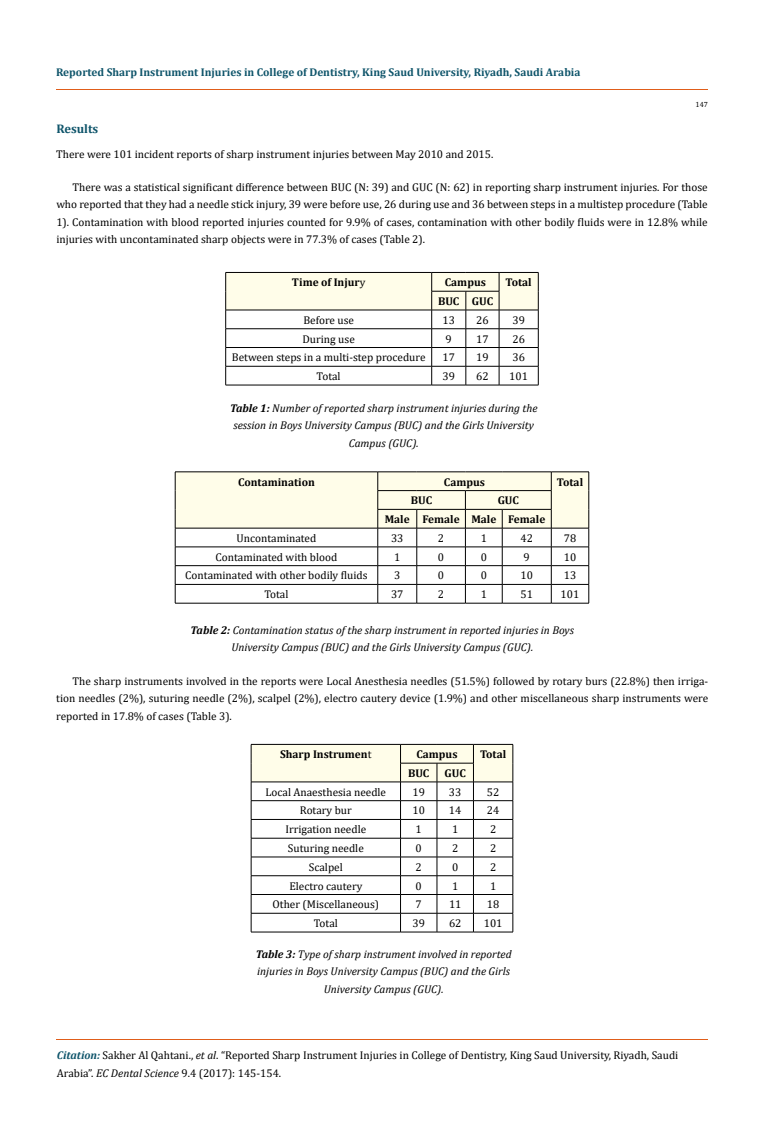
<style>
.page{position:relative;width:764px;height:1127px;background:#fff}
.page>*{position:absolute;margin:0;border:0;box-sizing:border-box;transform-origin:0 0}
.t1{font:700 12.5px "Cambria";color:#0e546a}
.t2{font:11.25px/17.5px "Cambria";color:#000;text-align:justify}
.t3{font:italic 11.25px/17.5px "Cambria";color:#000;text-align:center}
.t4{font:700 11.25px/18.8px "Cambria";color:#000}
.t5{font:700 11.25px "Cambria";color:#0e546a}
.t6{font:7.5px "Cambria";color:#000}
.s1{font-weight:400}
.s2{font-weight:700}
.s3{font-weight:700;font-style:italic;color:#0e546a}
.s4{font-style:italic}
</style>
<div class="page">
<hr style="left:56px;top:90px;width:652px;height:1px;background:#e05d1a">
<hr style="left:56px;top:1038px;width:652px;height:1px;background:#e05d1a">
<svg style="left:225px;top:272px;width:314px;height:113px"></svg>
<hr style="left:225px;top:385px;width:207px;height:1px;background:#000">
<hr style="left:432px;top:385px;width:34px;height:1px;background:#000">
<hr style="left:466px;top:385px;width:33px;height:1px;background:#000">
<hr style="left:499px;top:385px;width:39px;height:1px;background:#000">
<hr style="left:175px;top:471px;width:203px;height:1px;background:#000">
<hr style="left:378px;top:471px;width:39px;height:1px;background:#000">
<hr style="left:417px;top:471px;width:48px;height:1px;background:#000">
<hr style="left:465px;top:471px;width:37px;height:1px;background:#000">
<hr style="left:502px;top:471px;width:49px;height:1px;background:#000">
<hr style="left:551px;top:471px;width:38px;height:1px;background:#000">
<svg style="left:175px;top:472px;width:414px;height:131px"></svg>
<hr style="left:175px;top:603px;width:203px;height:1px;background:#000">
<hr style="left:378px;top:603px;width:39px;height:1px;background:#000">
<hr style="left:417px;top:603px;width:48px;height:1px;background:#000">
<hr style="left:465px;top:603px;width:37px;height:1px;background:#000">
<hr style="left:502px;top:603px;width:49px;height:1px;background:#000">
<hr style="left:551px;top:603px;width:38px;height:1px;background:#000">
<svg style="left:251px;top:744px;width:262px;height:187px"></svg>
<hr style="left:251px;top:931px;width:149px;height:1px;background:#000">
<hr style="left:400px;top:931px;width:37px;height:1px;background:#000">
<hr style="left:437px;top:931px;width:36px;height:1px;background:#000">
<hr style="left:473px;top:931px;width:40px;height:1px;background:#000">
<p class="t5" style="left:56px;top:64px;width:526px">Reported Sharp Instrument Injuries in College of Dentistry, King Saud University, Riyadh, Saudi Arabia</p>
<p class="t6" style="left:695px;top:100px;width:14px">147</p>
<p class="t1" style="left:56px;top:119px;width:44px">Results</p>
<p class="t2" style="left:56px;top:145px;width:439px">There were 101 incident reports of sharp instrument injuries between May 2010 and 2015.</p>
<p class="t2" style="left:56px;top:178px;width:653px;text-indent:16px">There was a statistical significant difference between BUC (N: 39) and GUC (N: 62) in reporting sharp instrument injuries. For those who reported that they had a needle stick injury, 39 were before use, 26 during use and 36 between steps in a multistep procedure (Table 1). Contamination with blood reported injuries counted for 9.9% of cases, contamination with other bodily fluids were in 12.8% while injuries with uncontaminated sharp objects were in 77.3% of cases (Table 2).</p>
<p class="t4" style="left:292px;top:272px;width:75px">Time of Injur<span class="s1">y</span></p>
<p class="t4" style="left:445px;top:272px;width:43px">Campus</p>
<p class="t4" style="left:505px;top:272px;width:28px">Total</p>
<p class="t4" style="left:438px;top:291px;width:57px">BUC GUC</p>
<p class="t2" style="left:303px;top:311px;width:52px">Before use</p>
<p class="t2" style="left:442px;top:311px;width:14px">13</p>
<p class="t2" style="left:476px;top:311px;width:14px">26</p>
<p class="t2" style="left:512px;top:311px;width:14px">39</p>
<p class="t2" style="left:302px;top:330px;width:54px">During use</p>
<p class="t2" style="left:445px;top:330px;width:8px">9</p>
<p class="t2" style="left:476px;top:330px;width:14px">17</p>
<p class="t2" style="left:512px;top:330px;width:14px">26</p>
<p class="t2" style="left:232px;top:348px;width:195px">Between steps in a multi-step procedure</p>
<p class="t2" style="left:442px;top:348px;width:14px">17</p>
<p class="t2" style="left:476px;top:348px;width:14px">19</p>
<p class="t2" style="left:512px;top:348px;width:14px">36</p>
<p class="t2" style="left:317px;top:367px;width:26px">Total</p>
<p class="t2" style="left:442px;top:367px;width:14px">39</p>
<p class="t2" style="left:476px;top:367px;width:14px">62</p>
<p class="t2" style="left:509px;top:367px;width:20px">101</p>
<p class="t3" style="left:230px;top:399px;width:309px"><span class="s2">Table 1:</span> Number of reported sharp instrument injuries during the session in Boys University Campus (BUC) and the Girls University<br>Campus (GUC).</p>
<p class="t4" style="left:238px;top:472px;width:78px">Contamination</p>
<p class="t4" style="left:444px;top:472px;width:43px">Campus</p>
<p class="t4" style="left:557px;top:472px;width:28px">Total</p>
<p class="t4" style="left:411px;top:490px;width:23px">BUC</p>
<p class="t4" style="left:385px;top:490px;width:162px;text-indent:113px">GUC<br>Male Female Male Female</p>
<p class="t2" style="left:237px;top:529px;width:81px">Uncontaminated</p>
<p class="t2" style="left:391px;top:529px;width:14px">33</p>
<p class="t2" style="left:438px;top:529px;width:8px">2</p>
<p class="t2" style="left:481px;top:529px;width:8px">1</p>
<p class="t2" style="left:520px;top:529px;width:14px">42</p>
<p class="t2" style="left:564px;top:529px;width:14px">78</p>
<p class="t2" style="left:216px;top:548px;width:123px">Contaminated with blood</p>
<p class="t2" style="left:394px;top:548px;width:8px">1</p>
<p class="t2" style="left:438px;top:548px;width:8px">0</p>
<p class="t2" style="left:481px;top:548px;width:8px">0</p>
<p class="t2" style="left:523px;top:548px;width:8px">9</p>
<p class="t2" style="left:564px;top:548px;width:14px">10</p>
<p class="t2" style="left:185px;top:566px;width:184px">Contaminated with other bodily fluids</p>
<p class="t2" style="left:394px;top:566px;width:8px">3</p>
<p class="t2" style="left:438px;top:566px;width:8px">0</p>
<p class="t2" style="left:481px;top:566px;width:8px">0</p>
<p class="t2" style="left:520px;top:566px;width:14px">10</p>
<p class="t2" style="left:564px;top:566px;width:14px">13</p>
<p class="t2" style="left:264px;top:585px;width:26px">Total</p>
<p class="t2" style="left:391px;top:585px;width:14px">37</p>
<p class="t2" style="left:438px;top:585px;width:8px">2</p>
<p class="t2" style="left:481px;top:585px;width:8px">1</p>
<p class="t2" style="left:520px;top:585px;width:14px">51</p>
<p class="t2" style="left:560px;top:585px;width:20px">101</p>
<p class="t3" style="left:191px;top:620px;width:385px"><span class="s2">Table 2:</span> Contamination status of the sharp instrument in reported injuries in Boys<br>University Campus (BUC) and the Girls University Campus (GUC).</p>
<p class="t2" style="left:56px;top:672px;width:653px;text-indent:16px">The sharp instruments involved in the reports were Local Anesthesia needles (51.5%) followed by rotary burs (22.8%) then irriga&shy;tion needles (2%), suturing needle (2%), scalpel (2%), electro cautery device (1.9%) and other miscellaneous sharp instruments were reported in 17.8% of cases (Table 3).</p>
<p class="t4" style="left:280px;top:744px;width:93px">Sharp Instrumen<span class="s1">t</span></p>
<p class="t4" style="left:416px;top:744px;width:43px">Campus</p>
<p class="t4" style="left:480px;top:744px;width:28px">Total</p>
<p class="t4" style="left:408px;top:763px;width:23px">BUC</p>
<p class="t4" style="left:444px;top:763px;width:23px">GUC</p>
<p class="t2" style="left:265px;top:783px;width:122px">Local Anaesthesia needle</p>
<p class="t2" style="left:412px;top:783px;width:14px">19</p>
<p class="t2" style="left:449px;top:783px;width:14px">33</p>
<p class="t2" style="left:487px;top:783px;width:14px">52</p>
<p class="t2" style="left:300px;top:801px;width:53px">Rotary bur</p>
<p class="t2" style="left:412px;top:801px;width:14px">10</p>
<p class="t2" style="left:449px;top:801px;width:14px">14</p>
<p class="t2" style="left:487px;top:801px;width:14px">24</p>
<p class="t2" style="left:285px;top:820px;width:82px">Irrigation needle</p>
<p class="t2" style="left:416px;top:820px;width:8px">1</p>
<p class="t2" style="left:452px;top:820px;width:8px">1</p>
<p class="t2" style="left:490px;top:820px;width:8px">2</p>
<p class="t2" style="left:288px;top:839px;width:77px">Suturing needle</p>
<p class="t2" style="left:416px;top:839px;width:8px">0</p>
<p class="t2" style="left:452px;top:839px;width:8px">2</p>
<p class="t2" style="left:490px;top:839px;width:8px">2</p>
<p class="t2" style="left:309px;top:858px;width:35px">Scalpel</p>
<p class="t2" style="left:416px;top:858px;width:8px">2</p>
<p class="t2" style="left:452px;top:858px;width:8px">0</p>
<p class="t2" style="left:490px;top:858px;width:8px">2</p>
<p class="t2" style="left:289px;top:876px;width:74px">Electro cautery</p>
<p class="t2" style="left:416px;top:876px;width:8px">0</p>
<p class="t2" style="left:452px;top:876px;width:8px">1</p>
<p class="t2" style="left:490px;top:876px;width:8px">1</p>
<p class="t2" style="left:272px;top:895px;width:108px">Other (Miscellaneous)</p>
<p class="t2" style="left:416px;top:895px;width:8px">7</p>
<p class="t2" style="left:449px;top:895px;width:14px">11</p>
<p class="t2" style="left:487px;top:895px;width:14px">18</p>
<p class="t2" style="left:314px;top:914px;width:26px">Total</p>
<p class="t2" style="left:412px;top:914px;width:14px">39</p>
<p class="t2" style="left:449px;top:914px;width:14px">62</p>
<p class="t2" style="left:484px;top:914px;width:20px">101</p>
<p class="t3" style="left:256px;top:944px;width:257px"><span class="s2">Table 3:</span> Type of sharp instrument involved in reported injuries in Boys University Campus (BUC) and the Girls<br>University Campus (GUC).</p>
<p class="t2" style="left:57px;top:1046px;width:623px"><span class="s3">Citation:</span> Sakher Al Qahtani., <span class="s4">et al</span>. “Reported Sharp Instrument Injuries in College of Dentistry, King Saud University, Riyadh, Saudi<br>Arabia”. <span class="s4">EC Dental Science</span> 9.4 (2017): 145-154.</p>
</div>
